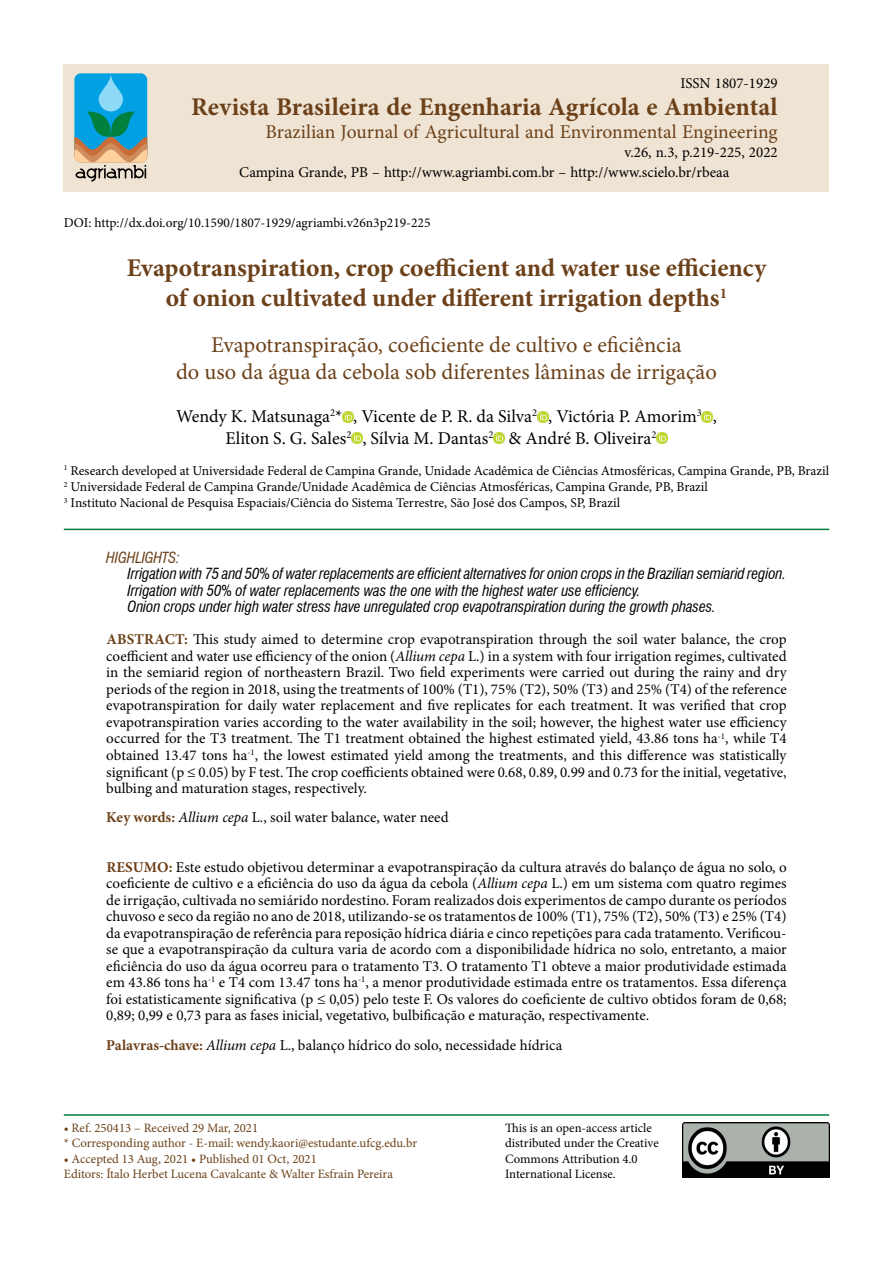
<style>
.page{position:relative;width:893px;height:1263px;background:#fff}
.page>*{position:absolute;margin:0;border:0;box-sizing:border-box;transform-origin:0 0}
.t1{font:700 25.5px/30.6px "Minion Pro";letter-spacing:-.005em;color:#6c4119;text-align:center}
.t2{font:22.5px/27px "Minion Pro";color:#6c4119;text-align:center}
.t3{font:19.5px "Minion Pro";color:#6c4119}
.t4{font:18px/21.6px "Minion Pro";color:#000}
.t5{font:15px/16.5px "Minion Pro";color:#000;text-align:justify}
.t6{font:italic condensed 15px/16.5px "Swiss 721 BT";letter-spacing:-.01em;color:#000}
.t7{font:italic condensed 15px "Swiss 721 BT";letter-spacing:-.01em;color:#6c4119}
.t8{font:13.5px/16.2px "Minion Pro";color:#000}
.t9{font:12.75px/15.3px "Minion Pro";color:#6c4119}
.t10{font:12.75px/15.3px "Minion Pro";color:#000}
.s1{font-weight:700;color:#6c4119}
.s2{font-style:italic}
</style>
<div class="page">
<div style="left:64px;top:64px;width:765px;height:127px;background:#efe3d4"></div>
<img style="left:682px;top:1123px;width:147px;height:55px">
<svg style="left:74px;top:73px;width:73px;height:109px;background:#53a2b4"></svg>
<hr style="left:64px;top:1114px;width:765px;height:2px;background:#007f3e">
<svg style="left:342px;top:411px;width:11px;height:11px"></svg>
<svg style="left:537px;top:411px;width:11px;height:11px"></svg>
<svg style="left:702px;top:411px;width:11px;height:11px"></svg>
<svg style="left:351px;top:433px;width:11px;height:11px"></svg>
<svg style="left:493px;top:433px;width:11px;height:11px"></svg>
<svg style="left:657px;top:433px;width:10px;height:11px"></svg>
<hr style="left:64px;top:529px;width:765px;height:1px;background:#007f3e">
<p class="t5" style="left:680px;top:75px;width:99px">ISSN 1807-1929</p>
<h1 class="t1" style="left:191px;top:91px;width:588px">Revista Brasileira de Engenharia Agrícola e Ambiental</h1>
<h3 class="t3" style="left:265px;top:119px;width:514px">Brazilian Journal of Agricultural and Environmental Engineering</h3>
<p class="t5" style="left:624px;top:144px;width:155px">v.26, n.3, p.219-225, 2022</p>
<p class="t5" style="left:239px;top:164px;width:492px">Campina Grande, PB – http://www.agriambi.com.br – http://www.scielo.br/rbeaa</p>
<p class="t8" style="left:64px;top:215px;width:368px">DOI: http://dx.doi.org/10.1590/1807-1929/agriambi.v26n3p219-225</p>
<h1 class="t1" style="left:127px;top:252px;width:641px">Evapotranspiration, crop coefficient and water use efficiency of onion cultivated under different irrigation depths<sup>1</sup></h1>
<h2 class="t2" style="left:176px;top:332px;width:542px">Evapotranspiração, coeficiente de cultivo e eficiência<br>do uso da água da cebola sob diferentes lâminas de irrigação</h2>
<p class="t4" style="left:225px;top:406px;width:493px;text-indent:-49px">Wendy K. Matsunaga<sup>2</sup>* , Vicente de P. R. da Silva<sup>2</sup> , Victória P. Amorim<sup>3</sup> ,<br>Eliton S. G. Sales<sup>2</sup> , Sílvia M. Dantas<sup>2</sup> &amp; André B. Oliveira<sup>2</sup></p>
<p class="t8" style="left:64px;top:463px;width:767px"><sup>1</sup> Research developed at Universidade Federal de Campina Grande, Unidade Acadêmica de Ciências Atmosféricas, Campina Grande, PB, Brazil<br><sup>2</sup> Universidade Federal de Campina Grande/Unidade Acadêmica de Ciências Atmosféricas, Campina Grande, PB, Brazil<br><sup>3</sup> Instituto Nacional de Pesquisa Espaciais/Ciência do Sistema Terrestre, São José dos Campos, SP, Brazil</p>
<p class="t7" style="left:106px;top:548px;width:75px">HIGHLIGHTS:</p>
<p class="t6" style="left:128px;top:566px;width:660px">Irrigation with 75 and 50% of water replacements are efficient alternatives for onion crops in the Brazilian semiarid region.<br>Irrigation with 50% of water replacements was the one with the highest water use efficiency.<br>Onion crops under high water stress have unregulated crop evapotranspiration during the growth phases.</p>
<p class="t5" style="left:106px;top:631px;width:682px"><span class="s1">ABSTRACT:</span> This study aimed to determine crop evapotranspiration through the soil water balance, the crop coefficient and water use efficiency of the onion (<span class="s2">Allium cepa</span> L.) in a system with four irrigation regimes, cultivated in the semiarid region of northeastern Brazil. Two field experiments were carried out during the rainy and dry periods of the region in 2018, using the treatments of 100% (T1), 75% (T2), 50% (T3) and 25% (T4) of the reference evapotranspiration for daily water replacement and five replicates for each treatment. It was verified that crop evapotranspiration varies according to the water availability in the soil; however, the highest water use efficiency occurred for the T3 treatment. The T1 treatment obtained the highest estimated yield, 43.86 tons ha<sup>-1</sup>, while T4 obtained 13.47 tons ha<sup>-1</sup>, the lowest estimated yield among the treatments, and this difference was statistically significant (p ≤ 0.05) by F test. The crop coefficients obtained were 0.68, 0.89, 0.99 and 0.73 for the initial, vegetative, bulbing and maturation stages, respectively.</p>
<p class="t5" style="left:106px;top:809px;width:344px"><span class="s1">Key words:</span> <span class="s2">Allium cepa</span> L., soil water balance, water need</p>
<p class="t5" style="left:106px;top:859px;width:682px"><span class="s1">RESUMO:</span> Este estudo objetivou determinar a evapotranspiração da cultura através do balanço de água no solo, o coeficiente de cultivo e a eficiência do uso da água da cebola (<span class="s2">Allium cepa</span> L.) em um sistema com quatro regimes de irrigação, cultivada no semiárido nordestino. Foram realizados dois experimentos de campo durante os períodos chuvoso e seco da região no ano de 2018, utilizando-se os tratamentos de 100% (T1), 75% (T2), 50% (T3) e 25% (T4) da evapotranspiração de referência para reposição hídrica diária e cinco repetições para cada tratamento. Verificou&shy;se que a evapotranspiração da cultura varia de acordo com a disponibilidade hídrica no solo, entretanto, a maior eficiência do uso da água ocorreu para o tratamento T3. O tratamento T1 obteve a maior produtividade estimada em 43.86 tons ha<sup>-1</sup> e T4 com 13.47 tons ha<sup>-1</sup>, a menor produtividade estimada entre os tratamentos. Essa diferença foi estatisticamente significativa (p ≤ 0,05) pelo teste F. Os valores do coeficiente de cultivo obtidos foram de 0,68; 0,89; 0,99 e 0,73 para as fases inicial, vegetativo, bulbificação e maturação, respectivamente.</p>
<p class="t5" style="left:106px;top:1036px;width:457px"><span class="s1">Palavras-chave:</span> <span class="s2">Allium cepa</span> L., balanço hídrico do solo, necessidade hídrica</p>
<p class="t9" style="left:64px;top:1120px;width:355px">• Ref. 250413 – Received 29 Mar, 2021<br>* Corresponding author - E-mail: wendy.kaori@estudante.ufcg.edu.br</p>
<p class="t9" style="left:64px;top:1151px;width:331px">• Accepted 13 Aug, 2021 • Published 01 Oct, 2021<br>Editors: Ítalo Herbet Lucena Cavalcante &amp; Walter Esfrain Pereira</p>
<p class="t10" style="left:505px;top:1120px;width:155px">This is an open-access article distributed under the Creative<br>Commons Attribution 4.0<br>International License.</p>
</div>
